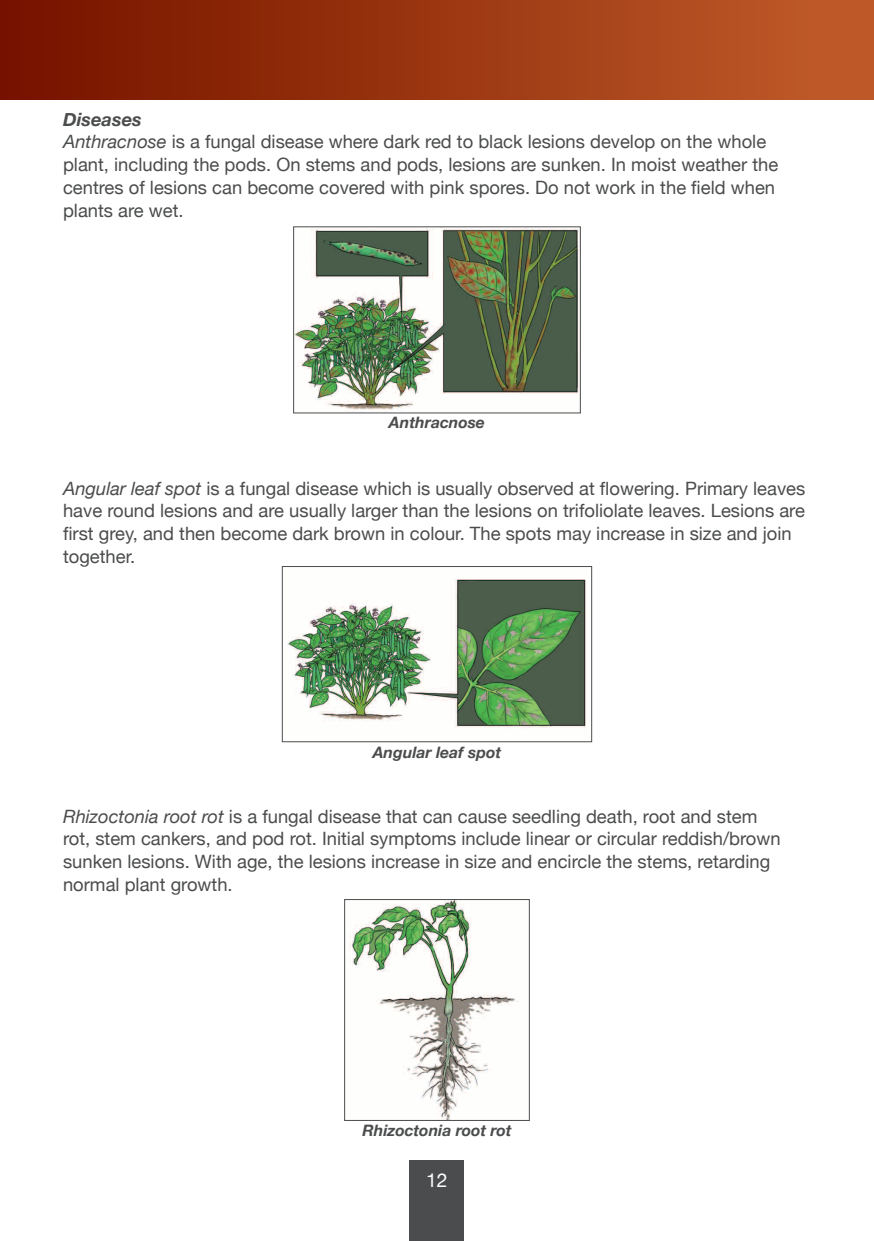
<style>
.page{position:relative;width:874px;height:1241px;background:#fff}
.page>*{position:absolute;margin:0;border:0;box-sizing:border-box;transform-origin:0 0}
.t1{font:19.25px "Helvetica Neue";color:#fff}
.t2{font:18.38px/22.8px "Helvetica Neue";color:#4b4c4d}
.t3{font:italic 700 18.38px "Helvetica Neue";color:#4b4c4d}
.t4{font:italic 700 15.75px "Helvetica Neue";color:#4b4c4d}
.s1{font-style:italic}
</style>
<div class="page">
<div style="left:0;top:0;width:873px;height:99px;background:linear-gradient(to right,#751100,#c25c2a)"></div>
<div style="left:409px;top:1160px;width:55px;height:80px;background:#4b4c4d"></div>
<img style="left:349px;top:901px;width:170px;height:217px">
<div style="left:344px;top:899px;width:185px;height:221px;border:1px solid #4b4c4d"></div>
<img style="left:295px;top:229px;width:283px;height:182px">
<img style="left:287px;top:579px;width:299px;height:149px">
<div style="left:282px;top:566px;width:309px;height:175px;border:1px solid #4b4c4d"></div>
<p class="t3" style="left:63px;top:108px;width:80px">Diseases</p>
<p class="t2" style="left:63px;top:130px;width:716px"><span class="s1">Anthracnose</span> is a fungal disease where dark red to black lesions develop on the whole plant, including the pods. On stems and pods, lesions are sunken. In moist weather the centres of lesions can become covered with pink spores. Do not work in the field when plants are wet.</p>
<p class="t4" style="left:389px;top:413px;width:97px">Anthracnose</p>
<p class="t2" style="left:63px;top:476px;width:743px"><span class="s1">Angular leaf spot</span> is a fungal disease which is usually observed at flowering. Primary leaves have round lesions and are usually larger than the lesions on trifoliolate leaves. Lesions are first grey, and then become dark brown in colour. The spots may increase in size and join together.</p>
<p class="t4" style="left:372px;top:742px;width:130px">Angular leaf spot</p>
<p class="t2" style="left:63px;top:804px;width:718px"><span class="s1">Rhizoctonia root rot</span> is a fungal disease that can cause seedling death, root and stem rot, stem cankers, and pod rot. Initial symptoms include linear or circular reddish/brown sunken lesions. With age, the lesions increase in size and encircle the stems, retarding normal plant growth.</p>
<p class="t4" style="left:362px;top:1120px;width:151px">Rhizoctonia root rot</p>
<p class="t1" style="left:426px;top:1168px;width:23px">12</p>
</div>
